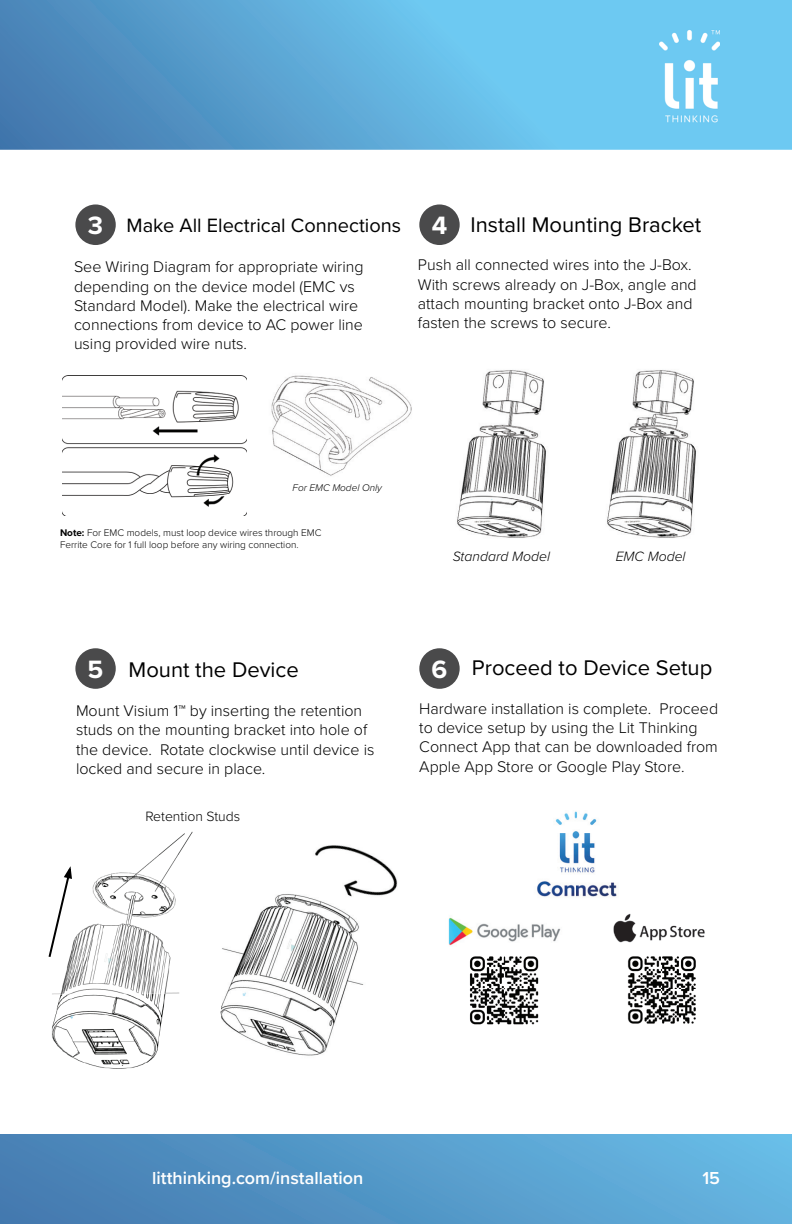
<style>
.page{position:relative;width:792px;height:1224px;background:#fff}
.page>*{position:absolute;margin:0;border:0;box-sizing:border-box;transform-origin:0 0}
.t1{font:700 26px "Proxima Nova";color:#fff}
.t2{font:22px "Proxima Nova";color:#000}
.t3{font:20px "Proxima Nova";color:#000}
.t4{font:600 18px "Proxima Nova";color:#fff}
.t5{font:300 16px/19.2px "Proxima Nova";color:#000}
.t6{font:italic 300 14px "Proxima Nova";color:#000}
.t7{font:300 14px "Proxima Nova";color:#000}
.t8{font:300 10px/12px "Proxima Nova";color:#000}
.t9{font:italic 300 10px "Proxima Nova";color:#000}
.s1{font-weight:700}
.s2{font-weight:600}
</style>
<div class="page">
<div style="left:0;top:1134px;width:792px;height:90px;background:linear-gradient(to right,#457bb0,#66b8e3)"></div>
<svg style="left:0;top:0;width:792px;height:150px;background:#60aedb"></svg>
<img style="left:659px;top:30px;width:61px;height:94px">
<div style="left:75px;top:204px;width:41px;height:41px;background:#4a4a4b;border-radius:50%"></div>
<div style="left:75px;top:648px;width:41px;height:41px;background:#4a4a4b;border-radius:50%"></div>
<div style="left:419px;top:204px;width:41px;height:41px;background:#4a4a4b;border-radius:50%"></div>
<div style="left:419px;top:648px;width:41px;height:41px;background:#4a4a4b;border-radius:50%"></div>
<img style="left:52px;top:831px;width:141px;height:238px">
<img style="left:220px;top:845px;width:178px;height:211px">
<svg style="left:364px;top:889px;width:34px;height:98px"></svg>
<svg style="left:48px;top:857px;width:32px;height:102px"></svg>
<img style="left:271px;top:375px;width:141px;height:101px">
<img style="left:62px;top:375px;width:185px;height:141px">
<img style="left:457px;top:370px;width:239px;height:168px">
<img style="left:568px;top:370px;width:17px;height:168px">
<img style="left:537px;top:811px;width:80px;height:86px">
<img style="left:470px;top:956px;width:69px;height:69px">
<img style="left:627px;top:956px;width:69px;height:68px">
<img style="left:448px;top:917px;width:113px;height:29px">
<img style="left:613px;top:913px;width:92px;height:30px">
<h1 class="t1" style="left:88px;top:206px;width:17px">3</h1>
<h1 class="t1" style="left:432px;top:206px;width:17px">4</h1>
<p class="t3" style="left:127px;top:210px;width:276px">Make All Electrical Connections</p>
<h2 class="t2" style="left:470px;top:208px;width:232px">Install Mounting Bracket</h2>
<p class="t5" style="left:74px;top:257px;width:291px">See Wiring Diagram for appropriate wiring depending on the device model (EMC vs Standard Model). Make the electrical wire connections from device to AC power line using provided wire nuts.</p>
<p class="t5" style="left:418px;top:255px;width:280px">Push all connected wires into the J-Box.<br>With screws already on J-Box, angle and attach mounting bracket onto J-Box and fasten the screws to secure.</p>
<p class="t9" style="left:293px;top:480px;width:91px">For EMC Model Only</p>
<p class="t8" style="left:60px;top:526px;width:263px"><span class="s1">Note:</span> For EMC models, must loop device wires through EMC<br>Ferrite Core for 1 full loop before any wiring connection.</p>
<p class="t6" style="left:453px;top:546px;width:99px">Standard Model</p>
<p class="t6" style="left:616px;top:546px;width:71px">EMC Model</p>
<h1 class="t1" style="left:88px;top:649px;width:17px">5</h1>
<h2 class="t2" style="left:129px;top:654px;width:172px">Mount the Device</h2>
<h1 class="t1" style="left:432px;top:649px;width:17px">6</h1>
<h2 class="t2" style="left:472px;top:651px;width:242px">Proceed to Device Setup</h2>
<p class="t5" style="left:76px;top:700px;width:300px">Mount Visium 1<span class="s2">™</span> by inserting the retention studs on the mounting bracket into hole of the device. Rotate clockwise until device is locked and secure in place.</p>
<p class="t5" style="left:419px;top:698px;width:300px">Hardware installation is complete. Proceed to device setup by using the Lit Thinking Connect App that can be downloaded from Apple App Store or Google Play Store.</p>
<p class="t7" style="left:145px;top:806px;width:96px">Retention Studs</p>
<p class="t4" style="left:152px;top:1165px;width:212px">litthinking.com/installation</p>
<p class="t4" style="left:702px;top:1165px;width:19px">15</p>
</div>
